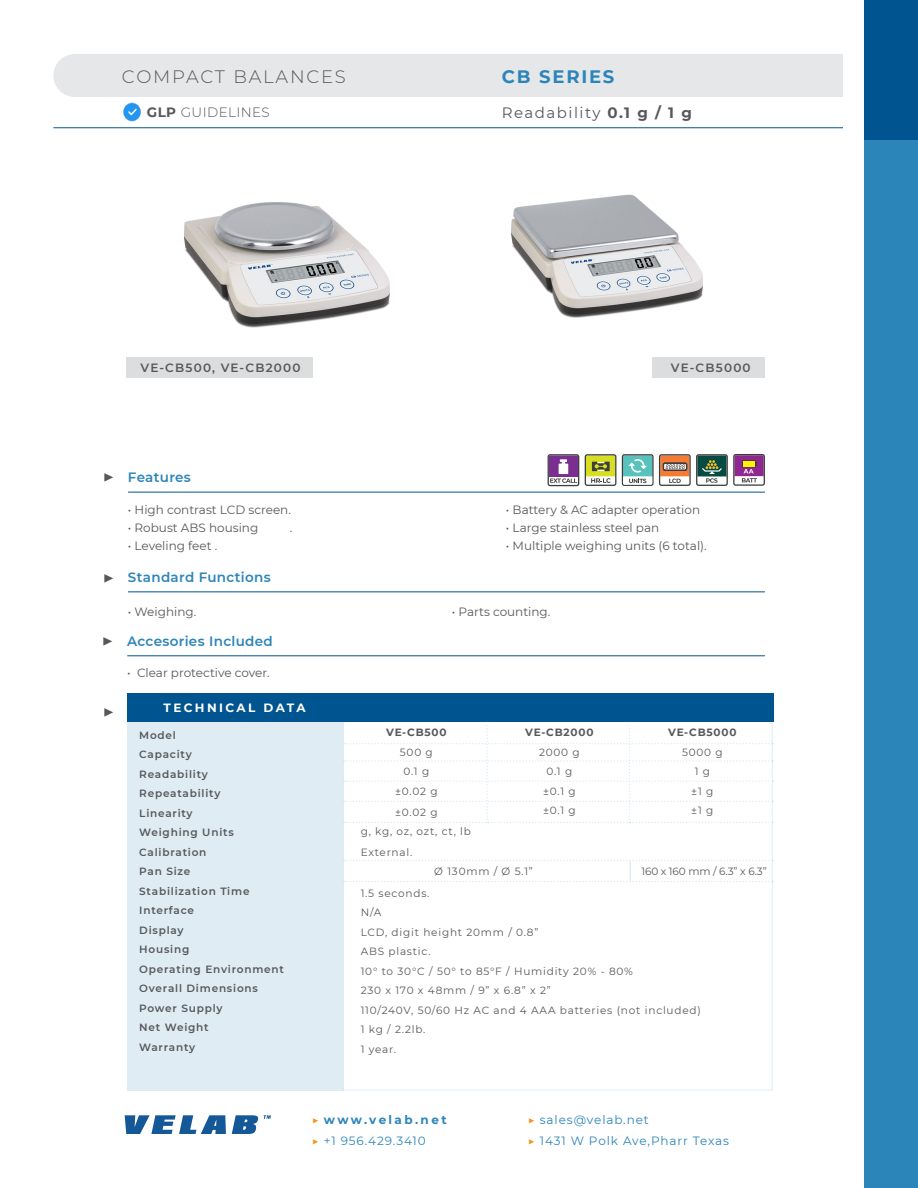
<style>
.page{position:relative;width:918px;height:1188px;background:#fff}
.page>*{position:absolute;margin:0;border:0;box-sizing:border-box;transform-origin:0 0}
.t1{font:300 18px "Montserrat";letter-spacing:.1em;color:#57585a}
.t2{font:700 18px "Montserrat";letter-spacing:.1em;color:#2b85b9}
.t3{font:18px "Minion Pro";color:#57585a}
.t4{font:15px "Montserrat";letter-spacing:.1em;color:#57585a}
.t5{font:600 13.5px "Montserrat";letter-spacing:.025em;color:#2b85b9}
.t6{font:300 13.5px "Montserrat";letter-spacing:.03em;color:#57585a}
.t7{font:12px "Montserrat";color:#57585a}
.t8{font:12px "Montserrat";letter-spacing:.075em;color:#2b85b9}
.t9{font:600 12px "Montserrat";letter-spacing:.1em;color:#57585a}
.t10{font:700 12px "Montserrat";letter-spacing:.2em;color:#2b85b9}
.t11{font:700 12px "Montserrat";letter-spacing:.2em;color:#fff}
.t12{font:10.5px "Montserrat";letter-spacing:.075em;color:#57585a}
.t13{font:600 10.5px "Montserrat";letter-spacing:.075em;color:#57585a}
.t14{font:700 10.5px "Montserrat";letter-spacing:.075em;color:#57585a}
.s1{font-weight:700}
.s2{font-weight:400;color:#f7931d}
.s3{color:#f7931d}
</style>
<div class="page">
<div style="left:53px;top:54px;width:809px;height:43px;background:#e6e7e9;border-radius:22px"></div>
<hr style="left:54px;top:127px;width:810px;height:1px;background:#00548f">
<div style="left:864px;top:140px;width:54px;height:1048px;background:#2b85b9"></div>
<div style="left:864px;top:0;width:54px;height:140px;background:#00548f"></div>
<div style="left:844px;top:1px;width:20px;height:1186px;background:#fff"></div>
<svg style="left:125px;top:1115px;width:101px;height:19px"></svg>
<svg style="left:232px;top:1115px;width:26px;height:19px"></svg>
<svg style="left:264px;top:1115px;width:7px;height:4px"></svg>
<img style="left:123px;top:103px;width:18px;height:18px">
<svg style="left:342px;top:721px;width:431px;height:370px"></svg>
<hr style="left:128px;top:655px;width:637px;height:1px;background:#00548f">
<hr style="left:128px;top:591px;width:637px;height:1px;background:#00548f">
<hr style="left:128px;top:492px;width:637px;height:1px;background:#00548f">
<svg style="left:344px;top:860px;width:429px;height:1px"></svg>
<svg style="left:344px;top:881px;width:429px;height:1px"></svg>
<div style="left:127px;top:722px;width:217px;height:369px;background:#dfecf4"></div>
<div style="left:127px;top:693px;width:647px;height:28px;background:#00548f"></div>
<svg style="left:344px;top:721px;width:429px;height:102px"></svg>
<hr style="left:629px;top:861px;width:2px;height:20px;background:#2b85b9">
<div style="left:127px;top:358px;width:186px;height:20px;background:#dcdddf"></div>
<div style="left:652px;top:358px;width:113px;height:20px;background:#dcdddf"></div>
<svg style="left:548px;top:454px;width:31px;height:32px"></svg>
<svg style="left:585px;top:454px;width:31px;height:32px"></svg>
<svg style="left:622px;top:454px;width:143px;height:32px"></svg>
<img style="left:511px;top:194px;width:192px;height:124px">
<img style="left:184px;top:202px;width:206px;height:126px">
<p class="t1" style="left:122px;top:64px;width:225px">COMPACT BALANCES</p>
<p class="t2" style="left:502px;top:64px;width:114px">CB SERIES</p>
<p class="t4" style="left:502px;top:102px;width:192px">Readability <span class="s1">0.1 g / 1 g</span></p>
<p class="t6" style="left:147px;top:103px;width:124px"><span class="s1">GLP</span> GUIDELINES</p>
<p class="t9" style="left:141px;top:360px;width:161px">VE-CB500, VE-CB2000</p>
<p class="t9" style="left:671px;top:360px;width:81px">VE-CB5000</p>
<p class="t3" style="left:103px;top:464px;width:12px">▶</p>
<p class="t5" style="left:128px;top:468px;width:64px">Features</p>
<p class="t7" style="left:128px;top:501px;width:165px">• High contrast LCD screen.</p>
<p class="t7" style="left:506px;top:501px;width:196px">• Battery &amp; AC adapter operation</p>
<p class="t7" style="left:128px;top:519px;width:132px">• Robust ABS housing</p>
<p class="t7" style="left:290px;top:519px;width:4px">.</p>
<p class="t7" style="left:506px;top:519px;width:155px">• Large stainless steel pan</p>
<p class="t7" style="left:128px;top:537px;width:91px">• Leveling feet .</p>
<p class="t7" style="left:506px;top:537px;width:202px">• Multiple weighing units (6 total).</p>
<p class="t3" style="left:103px;top:565px;width:12px">▶</p>
<p class="t5" style="left:128px;top:567px;width:144px">Standard Functions</p>
<p class="t7" style="left:128px;top:603px;width:70px">• Weighing.</p>
<p class="t7" style="left:452px;top:603px;width:100px">• Parts counting.</p>
<p class="t3" style="left:102px;top:628px;width:12px">▶</p>
<p class="t5" style="left:127px;top:631px;width:147px">Accesories Included</p>
<p class="t7" style="left:127px;top:664px;width:144px">• Clear protective cover.</p>
<p class="t3" style="left:103px;top:699px;width:12px">▶</p>
<p class="t11" style="left:164px;top:699px;width:143px">TECHNICAL DATA</p>
<p class="t13" style="left:139px;top:728px;width:38px">Model</p>
<p class="t13" style="left:139px;top:747px;width:54px">Capacity</p>
<p class="t13" style="left:139px;top:767px;width:70px">Readability</p>
<p class="t13" style="left:139px;top:786px;width:83px">Repeatability</p>
<p class="t13" style="left:139px;top:806px;width:55px">Linearity</p>
<p class="t13" style="left:139px;top:825px;width:96px">Weighing Units</p>
<p class="t13" style="left:139px;top:845px;width:69px">Calibration</p>
<p class="t13" style="left:139px;top:864px;width:53px">Pan Size</p>
<p class="t13" style="left:139px;top:884px;width:112px">Stabilization Time</p>
<p class="t13" style="left:139px;top:903px;width:56px">Interface</p>
<p class="t13" style="left:139px;top:923px;width:46px">Display</p>
<p class="t13" style="left:139px;top:942px;width:52px">Housing</p>
<p class="t13" style="left:139px;top:962px;width:146px">Operating Environment</p>
<p class="t13" style="left:139px;top:981px;width:120px">Overall Dimensions</p>
<p class="t13" style="left:139px;top:1001px;width:85px">Power Supply</p>
<p class="t13" style="left:139px;top:1020px;width:71px">Net Weight</p>
<p class="t13" style="left:139px;top:1040px;width:57px">Warranty</p>
<p class="t14" style="left:386px;top:725px;width:62px">VE-CB500</p>
<p class="t12" style="left:400px;top:745px;width:34px">500 g</p>
<p class="t12" style="left:403px;top:764px;width:27px">0.1 g</p>
<p class="t12" style="left:395px;top:784px;width:44px">±0.02 g</p>
<p class="t12" style="left:395px;top:805px;width:44px">±0.02 g</p>
<p class="t14" style="left:525px;top:725px;width:70px">VE-CB2000</p>
<p class="t12" style="left:539px;top:745px;width:42px">2000 g</p>
<p class="t12" style="left:546px;top:764px;width:27px">0.1 g</p>
<p class="t12" style="left:543px;top:784px;width:34px">±0.1 g</p>
<p class="t12" style="left:543px;top:803px;width:34px">±0.1 g</p>
<p class="t14" style="left:668px;top:725px;width:70px">VE-CB5000</p>
<p class="t12" style="left:682px;top:745px;width:42px">5000 g</p>
<p class="t12" style="left:695px;top:764px;width:17px">1 g</p>
<p class="t12" style="left:691px;top:784px;width:24px">±1 g</p>
<p class="t12" style="left:691px;top:803px;width:24px">±1 g</p>
<p class="t12" style="left:361px;top:824px;width:112px">g, kg, oz, ozt, ct, lb</p>
<p class="t12" style="left:361px;top:845px;width:53px">External.</p>
<p class="t12" style="left:361px;top:886px;width:70px">1.5 seconds.</p>
<p class="t12" style="left:361px;top:905px;width:22px">N/A</p>
<p class="t12" style="left:361px;top:925px;width:179px">LCD, digit height 20mm / 0.8”</p>
<p class="t12" style="left:361px;top:944px;width:72px">ABS plastic.</p>
<p class="t12" style="left:361px;top:964px;width:274px">10° to 30°C / 50° to 85°F / Humidity 20% - 80%</p>
<p class="t12" style="left:361px;top:983px;width:192px">230 x 170 x 48mm / 9” x 6.8” x 2”</p>
<p class="t12" style="left:361px;top:1003px;width:342px">110/240V, 50/60 Hz AC and 4 AAA batteries (not included)</p>
<p class="t12" style="left:361px;top:1022px;width:66px">1 kg / 2.2lb.</p>
<p class="t12" style="left:361px;top:1042px;width:37px">1 year.</p>
<p class="t12" style="left:434px;top:864px;width:100px">Ø 130mm / Ø 5.1”</p>
<p class="t12" style="left:641px;top:864px;width:127px">160 x 160 mm / 6.3” x 6.3”</p>
<p class="t10" style="left:312px;top:1111px;width:136px"><span class="s2">▶</span> www.velab.net</p>
<p class="t8" style="left:528px;top:1111px;width:123px"><span class="s3">▶</span> sales@velab.net</p>
<p class="t8" style="left:312px;top:1132px;width:116px"><span class="s3">▶</span> +1 956.429.3410</p>
<p class="t8" style="left:528px;top:1132px;width:203px"><span class="s3">▶</span> 1431 W Polk Ave,Pharr Texas</p>
</div>
